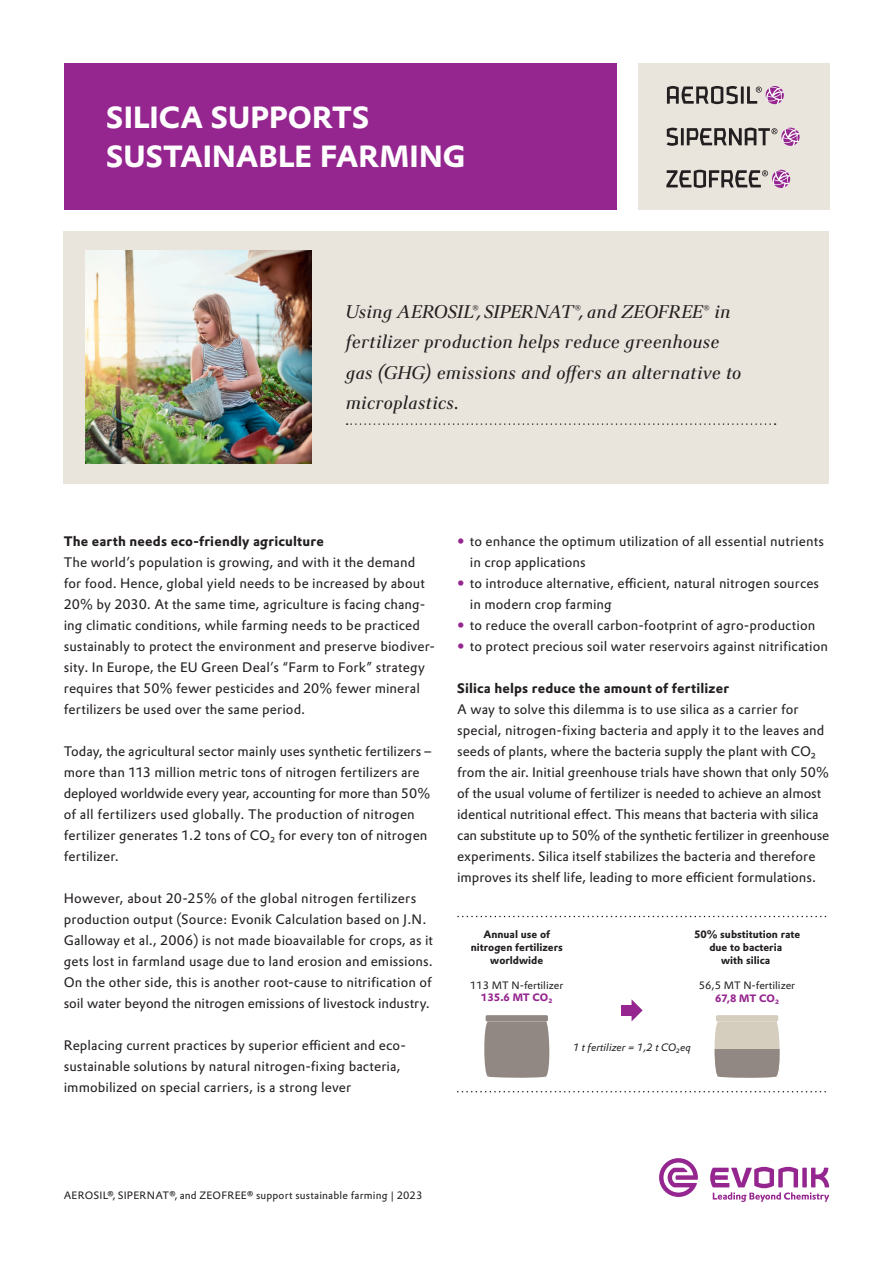
<style>
.page{position:relative;width:893px;height:1263px;background:#fff}
.page>*{position:absolute;margin:0;border:0;box-sizing:border-box;transform-origin:0 0}
.t1{font:700 30px/39px "Evonik Prokyon";color:#fff}
.t2{font:italic 18px/30px "Evonik Antares";letter-spacing:.005em;color:#231f20}
.t3{font:13.5px/21px "Evonik Prokyon";letter-spacing:.005em;color:#231f20}
.t4{font:700 13.5px "Evonik Prokyon";letter-spacing:.015em;color:#231f20}
.t5{font:10.5px "Evonik Prokyon";letter-spacing:.015em;color:#231f20}
.t6{font:700 10.5px/12.6px "Evonik Prokyon";color:#231f20;text-align:center}
.t7{font:italic 10.5px "Evonik Prokyon";color:#231f20}
.t8{font:700 10.5px "Evonik Prokyon";color:#95268f}
</style>
<div class="page">
<div style="left:64px;top:64px;width:553px;height:146px;background:#95268f"></div>
<div style="left:64px;top:231px;width:765px;height:252px;background:#e9e5dd"></div>
<img style="left:85px;top:251px;width:227px;height:212px">
<svg style="left:710px;top:1167px;width:119px;height:35px"></svg>
<svg style="left:659px;top:1158px;width:39px;height:39px"></svg>
<svg style="left:347px;top:423px;width:429px;height:2px"></svg>
<div style="left:638px;top:64px;width:191px;height:146px;background:#e9e5dd"></div>
<svg style="left:458px;top:916px;width:369px;height:1px"></svg>
<svg style="left:458px;top:1091px;width:368px;height:1px"></svg>
<svg style="left:484px;top:1021px;width:66px;height:57px"></svg>
<div style="left:486px;top:1015px;width:62px;height:6px;background:#918883;border-radius:2px"></div>
<div style="left:716px;top:1015px;width:62px;height:6px;background:#d5cdbe;border-radius:2px"></div>
<svg style="left:714px;top:1021px;width:66px;height:28px"></svg>
<div style="left:713px;top:1049px;width:69px;height:29px;background:#918883"></div>
<div style="left:621px;top:1005px;width:11px;height:10px;background:#95268f"></div>
<svg style="left:632px;top:1000px;width:11px;height:21px"></svg>
<svg style="left:667px;top:128px;width:11px;height:18px"></svg>
<hr style="left:681px;top:128px;width:3px;height:17px;background:#231f20">
<svg style="left:687px;top:128px;width:113px;height:18px"></svg>
<svg style="left:666px;top:170px;width:124px;height:18px"></svg>
<svg style="left:667px;top:86px;width:71px;height:18px"></svg>
<hr style="left:741px;top:86px;width:3px;height:18px;background:#231f20">
<svg style="left:747px;top:86px;width:37px;height:18px"></svg>
<h1 class="t1" style="left:106px;top:95px;width:360px">SILICA SUPPORTS<br>SUSTAINABLE FARMING</h1>
<h2 class="t2" style="left:346px;top:296px;width:397px">Using AEROSIL<sup>®</sup>, SIPERNAT<sup>®</sup>, and ZEOFREE<sup>®</sup> in fertilizer production helps reduce greenhouse gas (GHG) emissions and offers an alternative to microplastics.</h2>
<p class="t4" style="left:64px;top:530px;width:262px">The earth needs eco-friendly agriculture</p>
<p class="t3" style="left:64px;top:551px;width:373px">The world’s population is growing, and with it the demand for food. Hence, global yield needs to be increased by about 20% by 2030. At the same time, agriculture is facing chang&shy;ing climatic conditions, while farming needs to be practiced sustainably to protect the environment and preserve biodiver&shy;sity. In Europe, the EU Green Deal’s “Farm to Fork” strategy requires that 50% fewer pesticides and 20% fewer mineral fertilizers be used over the same period.</p>
<p class="t3" style="left:64px;top:740px;width:369px">Today, the agricultural sector mainly uses synthetic fertilizers – more than 113 million metric tons of nitrogen fertilizers are deployed worldwide every year, accounting for more than 50% of all fertilizers used globally. The production of nitrogen fertilizer generates 1.2 tons of CO2 for every ton of nitrogen fertilizer.</p>
<p class="t3" style="left:64px;top:887px;width:371px">However, about 20-25% of the global nitrogen fertilizers production output (Source: Evonik Calculation based on J.N.<br>Galloway et al., 2006) is not made bioavailable for crops, as it gets lost in farmland usage due to land erosion and emissions.<br>On the other side, this is another root-cause to nitrification of soil water beyond the nitrogen emissions of livestock industry.</p>
<p class="t3" style="left:64px;top:1034px;width:344px">Replacing current practices by superior efficient and eco&shy;sustainable solutions by natural nitrogen-fixing bacteria, immobilized on special carriers, is a strong lever</p>
<p class="t3" style="left:470px;top:530px;width:360px">to enhance the optimum utilization of all essential nutrients in crop applications<br>to introduce alternative, efficient, natural nitrogen sources in modern crop farming<br>to reduce the overall carbon-footprint of agro-production to protect precious soil water reservoirs against nitrification</p>
<p class="t4" style="left:457px;top:677px;width:273px">Silica helps reduce the amount of fertilizer</p>
<p class="t3" style="left:457px;top:698px;width:374px">A way to solve this dilemma is to use silica as a carrier for special, nitrogen-fixing bacteria and apply it to the leaves and seeds of plants, where the bacteria supply the plant with CO2 from the air. Initial greenhouse trials have shown that only 50% of the usual volume of fertilizer is needed to achieve an almost identical nutritional effect. This means that bacteria with silica can substitute up to 50% of the synthetic fertilizer in greenhouse experiments. Silica itself stabilizes the bacteria and therefore improves its shelf life, leading to more efficient formulations.</p>
<p class="t6" style="left:471px;top:927px;width:94px">Annual use of nitrogen fertilizers worldwide</p>
<p class="t5" style="left:470px;top:977px;width:95px">113 MT N-fertilizer</p>
<p class="t8" style="left:481px;top:989px;width:73px">135.6 MT CO₂</p>
<p class="t6" style="left:694px;top:927px;width:108px">50% substitution rate due to bacteria<br>with silica</p>
<p class="t5" style="left:699px;top:977px;width:98px">56,5 MT N-fertilizer</p>
<p class="t8" style="left:715px;top:989px;width:65px">67,8 MT CO₂</p>
<p class="t7" style="left:573px;top:1039px;width:119px">1 t fertilizer = 1,2 t CO₂eq</p>
<p class="t5" style="left:64px;top:1187px;width:360px">AEROSIL®, SIPERNAT®, and ZEOFREE® support sustainable farming | 2023</p>
</div>
